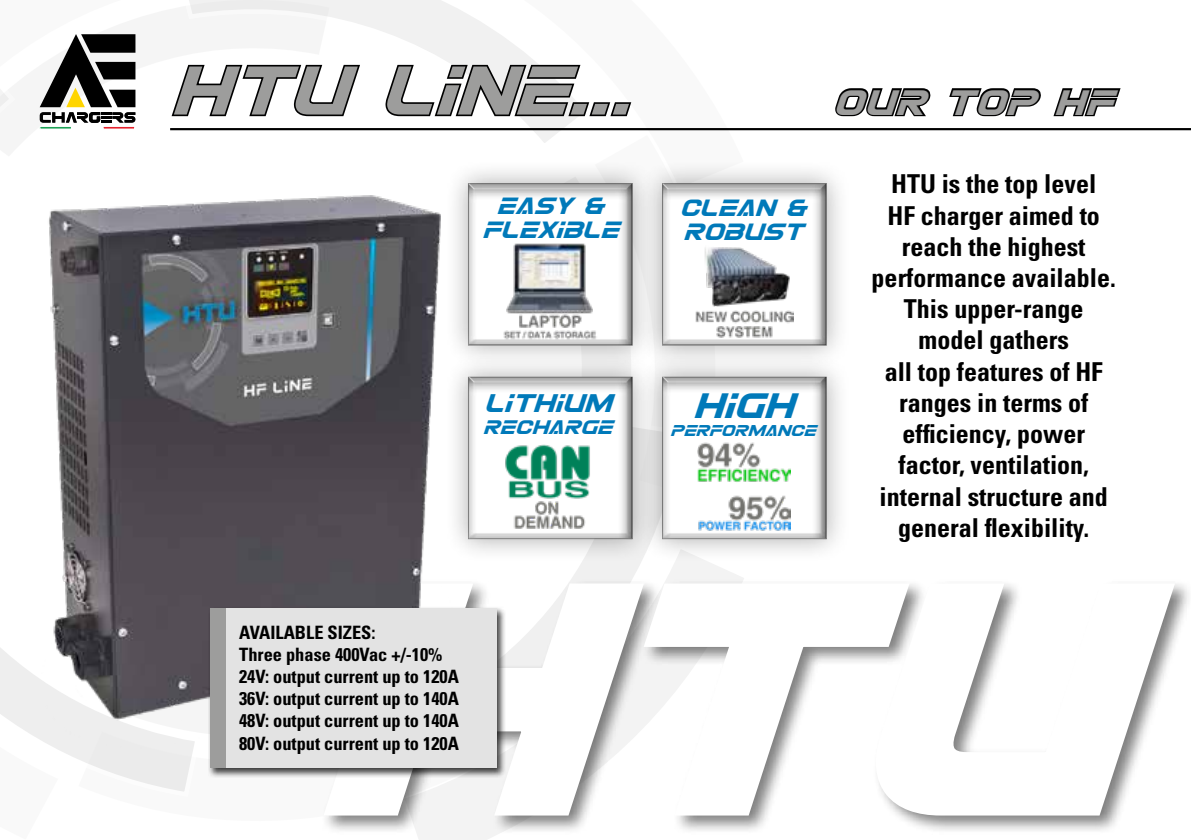
<style>
.page{position:relative;width:1191px;height:840px;background:#fff}
.page>*{position:absolute;margin:0;border:0;box-sizing:border-box;transform-origin:0 0}
.t1{font:italic 316px "Eurofighter";color:#fff}
.t2{font:italic 70px "Eurofighter";letter-spacing:.01em;color:#9d9d9c}
.t3{font:italic 36px "Eurofighter";letter-spacing:.03em;color:#9d9d9c}
.t4{font:italic 36px "Eurofighter";color:#0079b9}
.t5{font:700 condensed 26px/31.2px "Univers";color:#000;text-align:center}
.t6{font:italic 26px "Eurofighter";color:#0079b9}
.t7{font:italic 24px/24px "Eurofighter";color:#0079b9;text-align:center}
.t8{font:italic 20px "Eurofighter";color:#0079b9}
.t9{font:700 condensed 18.4px/22px "Univers";color:#000}
.t10{font:italic 16px "Eurofighter";color:#0079b9}
</style>
<div class="page">
<svg style="left:97px;top:767px;width:130px;height:25px"></svg>
<svg style="left:170px;top:0;width:105px;height:131px"></svg>
<svg style="left:417px;top:562px;width:319px;height:277px"></svg>
<svg style="left:0;top:648px;width:7px;height:70px"></svg>
<svg style="left:275px;top:0;width:471px;height:143px"></svg>
<div style="left:321px;top:579px;width:870px;height:255px;background:#000;opacity:.5"></div>
<svg style="left:313px;top:575px;width:341px;height:251px"></svg>
<svg style="left:633px;top:575px;width:232px;height:247px"></svg>
<svg style="left:865px;top:579px;width:320px;height:243px"></svg>
<svg style="left:0;top:34px;width:135px;height:95px"></svg>
<hr style="left:170px;top:128px;width:1021px;height:2px;background:#000">
<svg style="left:170px;top:62px;width:192px;height:57px"></svg>
<svg style="left:387px;top:62px;width:246px;height:57px"></svg>
<svg style="left:835px;top:88px;width:96px;height:29px"></svg>
<svg style="left:949px;top:88px;width:92px;height:29px"></svg>
<svg style="left:1053px;top:88px;width:68px;height:29px"></svg>
<img style="left:7px;top:195px;width:479px;height:572px">
<div style="left:444px;top:159px;width:212px;height:210px;background:#000;opacity:.32"></div>
<div style="left:444px;top:353px;width:212px;height:209px;background:#000;opacity:.32"></div>
<svg style="left:468px;top:176px;width:169px;height:363px"></svg>
<div style="left:468px;top:374px;width:167px;height:166px;background:#000;opacity:.75"></div>
<div style="left:638px;top:159px;width:212px;height:210px;background:#000;opacity:.32"></div>
<div style="left:662px;top:181px;width:167px;height:166px;background:#000;opacity:.75"></div>
<div style="left:638px;top:353px;width:212px;height:209px;background:#000;opacity:.32"></div>
<div style="left:662px;top:374px;width:167px;height:166px;background:#000;opacity:.75"></div>
<img style="left:499px;top:241px;width:100px;height:98px">
<img style="left:501px;top:437px;width:95px;height:94px">
<img style="left:698px;top:441px;width:92px;height:91px">
<img style="left:695px;top:244px;width:98px;height:98px">
<div style="left:208px;top:605px;width:298px;height:172px;background:#000;opacity:.75"></div>
<div style="left:210px;top:608px;width:63px;height:159px;background:#9d9d9c"></div>
<div style="left:226px;top:608px;width:270px;height:159px;background:#e3e3e3"></div>
<h2 class="t2" style="left:170px;top:54px;width:460px">HTU LINE...</h2>
<p class="t7" style="left:482px;top:193px;width:138px">EASY &amp;<br>FLEXIBLE</p>
<p class="t6" style="left:484px;top:389px;width:129px">LITHIUM</p>
<p class="t8" style="left:483px;top:416px;width:130px">RECHARGE</p>
<h3 class="t3" style="left:833px;top:83px;width:281px">OUR TOP HF</h3>
<p class="t7" style="left:679px;top:196px;width:129px;text-align:left">CLEAN &amp;<br>ROBUST</p>
<h3 class="t4" style="left:693px;top:387px;width:102px">HIGH</h3>
<p class="t10" style="left:670px;top:422px;width:147px">PERFORMANCE</p>
<p class="t5" style="left:871px;top:168px;width:246px">HTU is the top level<br>HF charger aimed to reach the highest performance available.<br>This upper-range model gathers<br>all top features of HF ranges in terms of efficiency, power factor, ventilation, internal structure and general flexibility.</p>
<h1 class="t1" style="left:317px;top:535px;width:795px">HTU</h1>
<p class="t9" style="left:239px;top:621px;width:221px">AVAILABLE SIZES:<br>Three phase 400Vac +/-10%<br>24V: output current up to 120A<br>36V: output current up to 140A<br>48V: output current up to 140A<br>80V: output current up to 120A</p>
</div>
